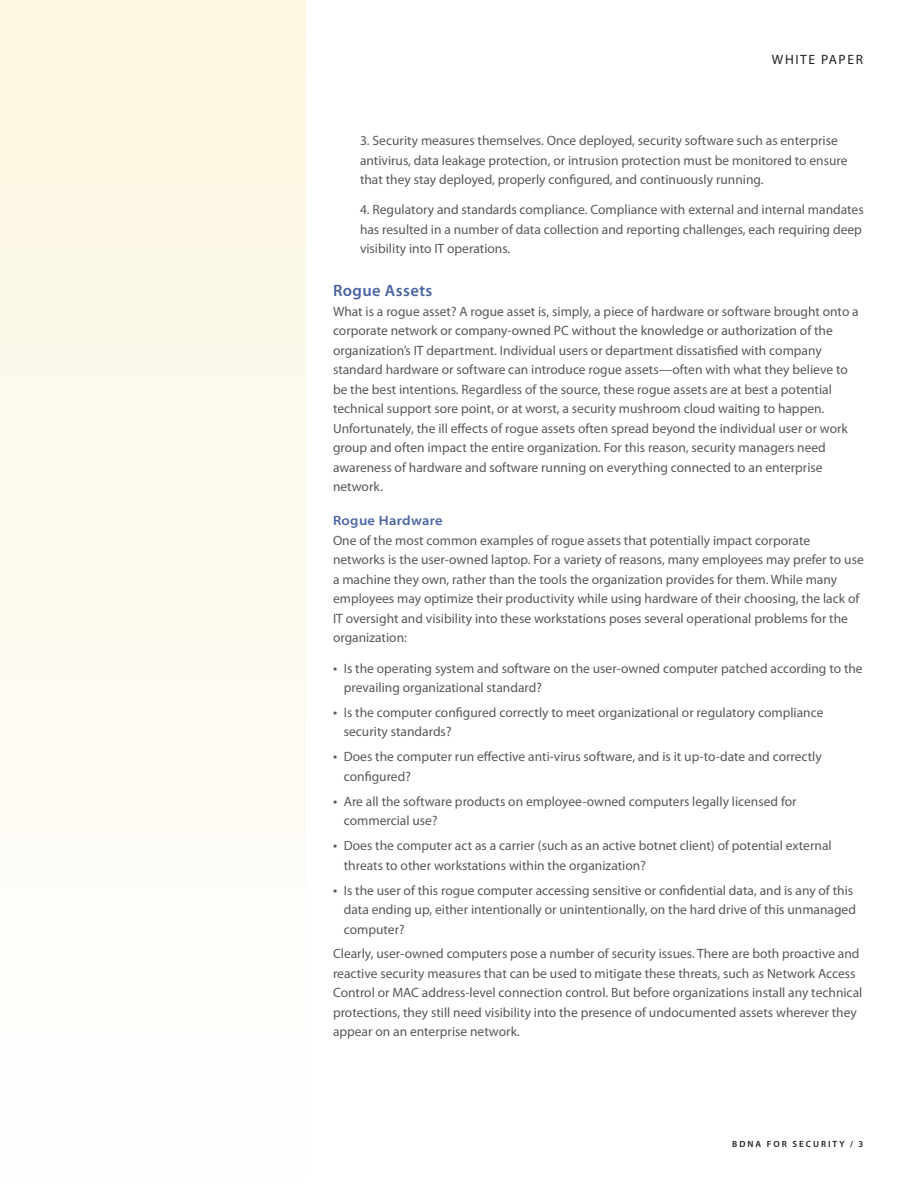
<style>
.page{position:relative;width:918px;height:1188px;background:#fff}
.page>*{position:absolute;margin:0;border:0;box-sizing:border-box;transform-origin:0 0}
._2a_Subhead1{font:600 16.5px "Myriad Pro";letter-spacing:.025em;color:#4964a4}
._3a_Body{font:13.5px/19.5px "Myriad Pro";color:#57585a}
._3b_Body_Bullet1{font:13.5px/19.5px "Myriad Pro";color:#57585a}
._2b_Subhead2{font:600 semi-expanded 13.5px "Myriad Pro";letter-spacing:.025em;color:#4964a4}
.t1{font:13.5px "Myriad Pro";letter-spacing:.12em;color:#231f20}
.t2{font:600 9px "Myriad Pro";letter-spacing:.22em;color:#231f20}
.s1{font-size:15px}
</style>
<div class="page">
<div style="left:0;top:0;width:306px;height:1188px;background:linear-gradient(to bottom,#fdf6e0,#fefefe)"></div>
<p class="t1" style="left:772px;top:51px;width:92px">WHITE PAPER</p>
<p class="_3a_Body" style="left:360px;top:131px;width:489px">3. Security measures themselves. Once deployed, security software such as enterprise antivirus, data leakage protection, or intrusion protection must be monitored to ensure that they stay deployed, properly configured, and continuously running.</p>
<p class="_3a_Body" style="left:360px;top:200px;width:505px">4. Regulatory and standards compliance. Compliance with external and internal mandates has resulted in a number of data collection and reporting challenges, each requiring deep visibility into IT operations.</p>
<p class="_2a_Subhead1" style="left:333px;top:280px;width:101px">Rogue Assets</p>
<p class="_3a_Body" style="left:333px;top:301px;width:527px">What is a rogue asset? A rogue asset is, simply, a piece of hardware or software brought onto a corporate network or company-owned PC without the knowledge or authorization of the organization’s IT department. Individual users or department dissatisfied with company standard hardware or software can introduce rogue assets—often with what they believe to be the best intentions. Regardless of the source, these rogue assets are at best a potential technical support sore point, or at worst, a security mushroom cloud waiting to happen.<br>Unfortunately, the ill effects of rogue assets often spread beyond the individual user or work group and often impact the entire organization. For this reason, security managers need awareness of hardware and software running on everything connected to an enterprise network.</p>
<p class="_2b_Subhead2" style="left:333px;top:513px;width:111px">Rogue Hardware</p>
<p class="_3a_Body" style="left:333px;top:530px;width:532px">One of the most common examples of rogue assets that potentially impact corporate networks is the user-owned laptop. For a variety of reasons, many employees may prefer to use a machine they own, rather than the tools the organization provides for them. While many employees may optimize their productivity while using hardware of their choosing, the lack of IT oversight and visibility into these workstations poses several operational problems for the organization:</p>
<p class="_3b_Body_Bullet1" style="left:344px;top:658px;width:520px;text-indent:-11px"><span class="s1">•</span> Is the operating system and software on the user-owned computer patched according to the prevailing organizational standard?</p>
<p class="_3b_Body_Bullet1" style="left:344px;top:702px;width:481px;text-indent:-11px"><span class="s1">•</span> Is the computer configured correctly to meet organizational or regulatory compliance security standards?</p>
<p class="_3b_Body_Bullet1" style="left:344px;top:747px;width:480px;text-indent:-11px"><span class="s1">•</span> Does the computer run effective anti-virus software, and is it up-to-date and correctly configured?</p>
<p class="_3b_Body_Bullet1" style="left:344px;top:791px;width:454px;text-indent:-11px"><span class="s1">•</span> Are all the software products on employee-owned computers legally licensed for commercial use?</p>
<p class="_3b_Body_Bullet1" style="left:344px;top:836px;width:489px;text-indent:-11px"><span class="s1">•</span> Does the computer act as a carrier (such as an active botnet client) of potential external threats to other workstations within the organization?</p>
<p class="_3b_Body_Bullet1" style="left:344px;top:880px;width:514px;text-indent:-11px"><span class="s1">•</span> Is the user of this rogue computer accessing sensitive or confidential data, and is any of this data ending up, either intentionally or unintentionally, on the hard drive of this unmanaged computer?</p>
<p class="_3a_Body" style="left:333px;top:944px;width:531px">Clearly, user-owned computers pose a number of security issues. There are both proactive and reactive security measures that can be used to mitigate these threats, such as Network Access Control or MAC address-level connection control. But before organizations install any technical protections, they still need visibility into the presence of undocumented assets wherever they appear on an enterprise network.</p>
<p class="t2" style="left:732px;top:1138px;width:133px">BDNA FOR SECURITY / 3</p>
</div>
